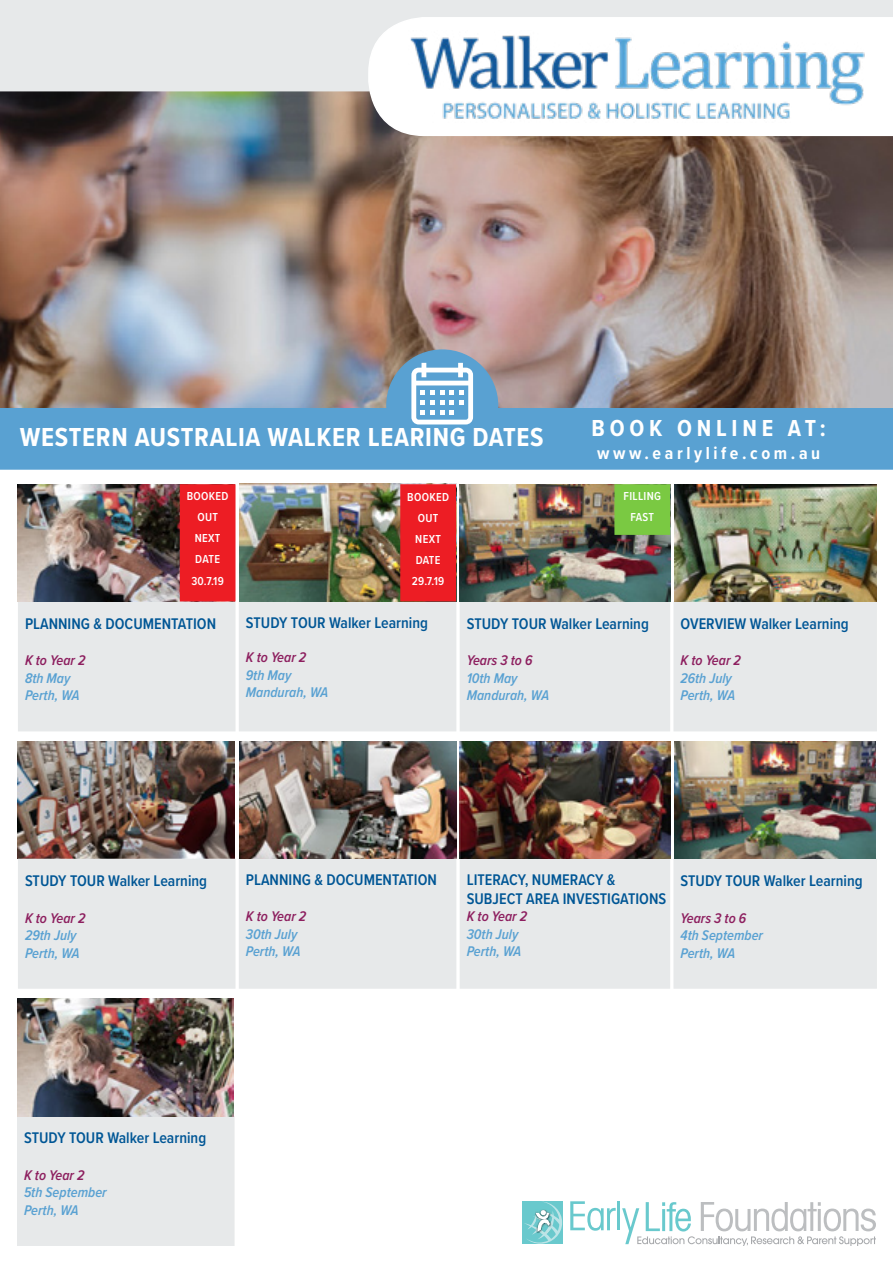
<style>
.page{position:relative;width:893px;height:1263px;background:#fff}
.page>*{position:absolute;margin:0;border:0;box-sizing:border-box;transform-origin:0 0}
.t1{font:700 27px "Proxima Nova Cond";letter-spacing:.025em;color:#fff}
.t2{font:700 24px "Proxima Nova Cond";letter-spacing:.2em;color:#fff}
.t3{font:700 18px "Proxima Nova Cond";letter-spacing:.2em;color:#fff}
.t4{font:600 16.05px/19.2px "Proxima Nova Cond";color:#005695}
.t5{font:italic 600 14.55px/17.4px "Proxima Nova Cond";color:#59a1d2}
.t6{font:italic 600 14.55px "Proxima Nova Cond";color:#8d1f5f}
.t7{font:600 12px/21px "Proxima Nova Cond";letter-spacing:.025em;color:#fff;text-align:center}
</style>
<div class="page">
<svg style="left:570px;top:1201px;width:46px;height:30px"></svg>
<hr style="left:617px;top:1201px;width:3px;height:29px;background:#69c9cd">
<svg style="left:622px;top:1202px;width:254px;height:44px"></svg>
<div style="left:523px;top:1201px;width:40px;height:43px;background:#69c9cd"></div>
<svg style="left:524px;top:1201px;width:38px;height:43px"></svg>
<img style="left:0;top:91px;width:893px;height:317px">
<div style="left:0;top:0;width:893px;height:91px;background:#e7e9ea"></div>
<svg style="left:368px;top:17px;width:525px;height:119px"></svg>
<div style="left:0;top:408px;width:893px;height:62px;background:#59a1d2"></div>
<div style="left:387px;top:350px;width:110px;height:111px;background:#59a1d2;border-radius:50%"></div>
<div style="left:386px;top:349px;width:112px;height:112px;border:2px solid #59a1d2;border-radius:50%"></div>
<svg style="left:411px;top:363px;width:62px;height:61px"></svg>
<img style="left:409px;top:31px;width:459px;height:91px">
<div style="left:18px;top:601px;width:218px;height:130px;background:#e7e9ea;border:1px solid #e7e9ea"></div>
<div style="left:239px;top:601px;width:217px;height:130px;background:#e7e9ea;border:1px solid #e7e9ea"></div>
<div style="left:460px;top:601px;width:210px;height:130px;background:#e7e9ea;border:1px solid #e7e9ea"></div>
<div style="left:673px;top:601px;width:204px;height:130px;background:#e7e9ea;border:1px solid #e7e9ea"></div>
<img style="left:18px;top:741px;width:217px;height:118px">
<img style="left:674px;top:484px;width:203px;height:117px">
<img style="left:460px;top:484px;width:210px;height:117px">
<div style="left:18px;top:859px;width:218px;height:130px;background:#e7e9ea"></div>
<div style="left:239px;top:859px;width:217px;height:130px;background:#e7e9ea"></div>
<div style="left:460px;top:859px;width:210px;height:130px;background:#e7e9ea"></div>
<div style="left:673px;top:859px;width:204px;height:130px;background:#e7e9ea"></div>
<div style="left:17px;top:1116px;width:218px;height:130px;background:#e7e9ea;border:1px solid #e7e9ea"></div>
<img style="left:460px;top:741px;width:210px;height:118px">
<img style="left:17px;top:999px;width:217px;height:117px">
<img style="left:18px;top:484px;width:162px;height:117px">
<img style="left:240px;top:741px;width:216px;height:118px">
<img style="left:674px;top:741px;width:202px;height:118px">
<img style="left:240px;top:484px;width:160px;height:117px">
<div style="left:614px;top:484px;width:56px;height:51px;background:#7ac942;border:2px solid #7ac942"></div>
<div style="left:180px;top:484px;width:56px;height:117px;background:#ed1d24;border:2px solid #ed1d24"></div>
<div style="left:400px;top:484px;width:56px;height:117px;background:#ed1d24;border:2px solid #ed1d24"></div>
<h1 class="t1" style="left:20px;top:417px;width:525px">WESTERN AUSTRALIA WALKER LEARING DATES</h1>
<h2 class="t2" style="left:591px;top:410px;width:236px">BOOK ONLINE AT:</h2>
<p class="t3" style="left:597px;top:439px;width:224px">www.earlylife.com.au</p>
<p class="t7" style="left:187px;top:486px;width:43px">BOOKED<br>OUT<br>NEXT<br>DATE<br>30.7.19</p>
<p class="t7" style="left:407px;top:486px;width:43px">BOOKED<br>OUT<br>NEXT<br>DATE<br>29.7.19</p>
<p class="t4" style="left:25px;top:613px;width:193px">PLANNING &amp; DOCUMENTATION</p>
<p class="t6" style="left:25px;top:650px;width:62px">K to Year 2</p>
<p class="t5" style="left:25px;top:669px;width:56px">8th May<br>Perth, WA</p>
<p class="t4" style="left:246px;top:612px;width:184px">STUDY TOUR Walker Learning</p>
<p class="t6" style="left:246px;top:647px;width:62px">K to Year 2</p>
<p class="t5" style="left:246px;top:666px;width:84px">9th May<br>Mandurah, WA</p>
<p class="t7" style="left:624px;top:486px;width:39px">FILLING<br>FAST</p>
<p class="t4" style="left:467px;top:613px;width:184px">STUDY TOUR Walker Learning</p>
<p class="t6" style="left:467px;top:650px;width:67px">Years 3 to 6</p>
<p class="t5" style="left:467px;top:669px;width:84px">10th May<br>Mandurah, WA</p>
<p class="t4" style="left:680px;top:613px;width:170px">OVERVIEW Walker Learning</p>
<p class="t6" style="left:680px;top:650px;width:62px">K to Year 2</p>
<p class="t5" style="left:680px;top:669px;width:56px">26th July<br>Perth, WA</p>
<p class="t4" style="left:25px;top:870px;width:184px">STUDY TOUR Walker Learning</p>
<p class="t6" style="left:25px;top:907px;width:62px">K to Year 2</p>
<p class="t5" style="left:25px;top:926px;width:56px">29th July<br>Perth, WA</p>
<p class="t4" style="left:246px;top:869px;width:193px">PLANNING &amp; DOCUMENTATION</p>
<p class="t6" style="left:246px;top:906px;width:62px">K to Year 2</p>
<p class="t5" style="left:246px;top:925px;width:56px">30th July<br>Perth, WA</p>
<p class="t4" style="left:467px;top:869px;width:201px">LITERACY, NUMERACY &amp;<br>SUBJECT AREA INVESTIGATIONS</p>
<p class="t6" style="left:467px;top:906px;width:62px">K to Year 2</p>
<p class="t5" style="left:467px;top:925px;width:56px">30th July<br>Perth, WA</p>
<p class="t4" style="left:680px;top:870px;width:184px">STUDY TOUR Walker Learning</p>
<p class="t6" style="left:680px;top:907px;width:67px">Years 3 to 6</p>
<p class="t5" style="left:680px;top:926px;width:84px">4th September<br>Perth, WA</p>
<p class="t4" style="left:24px;top:1128px;width:184px">STUDY TOUR Walker Learning</p>
<p class="t6" style="left:24px;top:1164px;width:62px">K to Year 2</p>
<p class="t5" style="left:24px;top:1183px;width:84px">5th September<br>Perth, WA</p>
</div>
